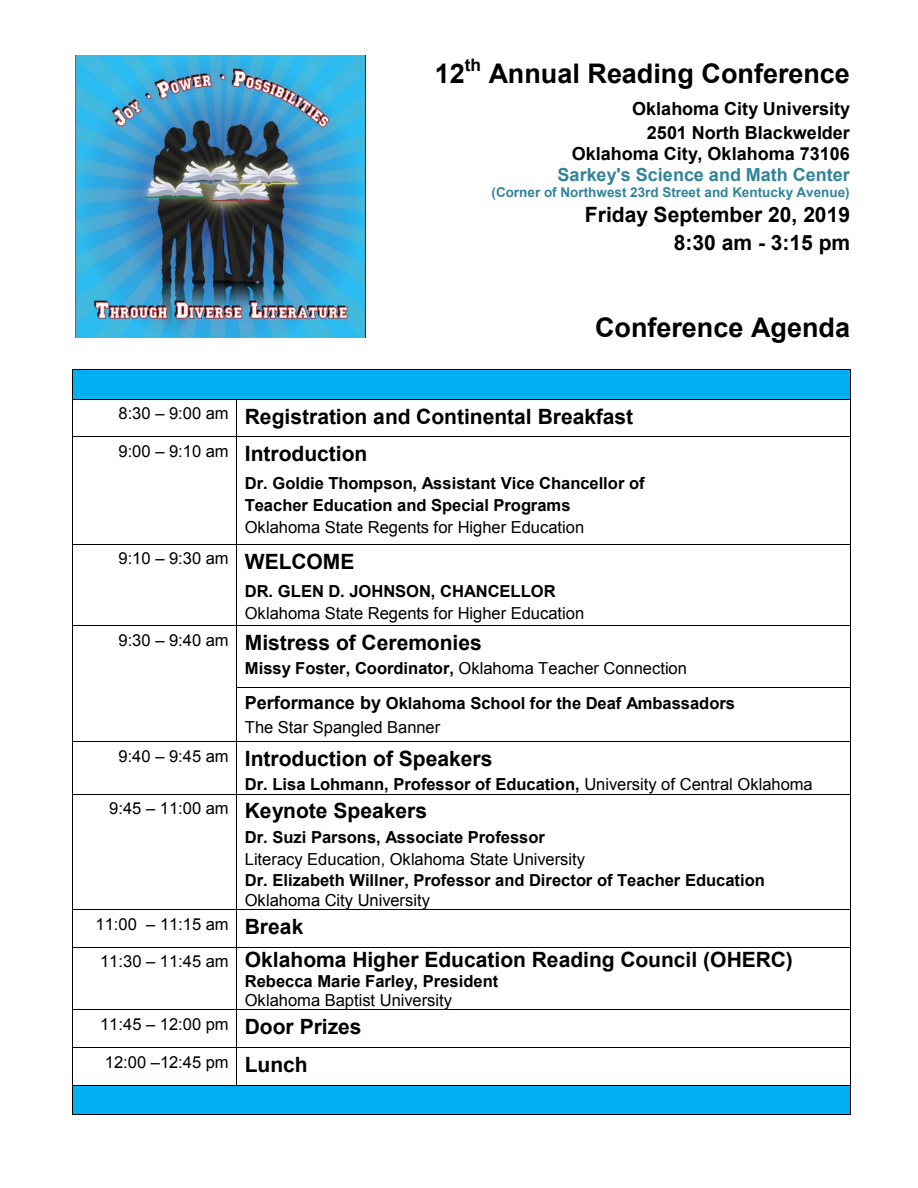
<style>
.page{position:relative;width:918px;height:1188px;background:#fff}
.page>*{position:absolute;margin:0;border:0;box-sizing:border-box;transform-origin:0 0}
.t1{font:700 27px "Arial";color:#000}
.t2{font:700 21px/27.8px "Arial";color:#000;text-align:right}
.t3{font:700 18px/20.7px "Arial";color:#31849b;text-align:right}
.t4{font:700 18px/23.9px "Arial";color:#000;text-align:right}
.t5{font:700 17.25px "Arial";color:#000}
.t6{font:700 16.5px/21.9px "Arial";color:#000}
.t7{font:16.5px/21.9px "Arial";color:#000}
.t8{font:700 13.5px "Arial";color:#31849b}
.s1{color:#000}
.s2{font-weight:400}
.s3{font-weight:700}
.s4{font-size:18px}
</style>
<div class="page">
<img style="left:76px;top:56px;width:290px;height:281px">
<div style="left:81px;top:370px;width:761px;height:29px;background:#00b0f0"></div>
<hr style="left:73px;top:369px;width:777px;height:1px;background:#000">
<svg style="left:73px;top:370px;width:1px;height:29px"></svg>
<hr style="left:73px;top:399px;width:163px;height:1px;background:#000">
<hr style="left:237px;top:399px;width:613px;height:1px;background:#000">
<svg style="left:850px;top:369px;width:1px;height:31px"></svg>
<hr style="left:73px;top:400px;width:1px;height:36px;background:#000">
<hr style="left:236px;top:400px;width:1px;height:36px;background:#000">
<hr style="left:850px;top:400px;width:1px;height:36px;background:#000">
<hr style="left:73px;top:436px;width:163px;height:1px;background:#000">
<hr style="left:237px;top:436px;width:613px;height:1px;background:#000">
<hr style="left:73px;top:437px;width:1px;height:107px;background:#000">
<hr style="left:236px;top:437px;width:1px;height:107px;background:#000">
<hr style="left:850px;top:437px;width:1px;height:107px;background:#000">
<hr style="left:73px;top:544px;width:163px;height:1px;background:#000">
<hr style="left:237px;top:544px;width:613px;height:1px;background:#000">
<hr style="left:73px;top:545px;width:1px;height:80px;background:#000">
<hr style="left:236px;top:545px;width:1px;height:80px;background:#000">
<hr style="left:850px;top:545px;width:1px;height:80px;background:#000">
<hr style="left:73px;top:625px;width:163px;height:1px;background:#000">
<hr style="left:237px;top:625px;width:613px;height:1px;background:#000">
<hr style="left:73px;top:626px;width:1px;height:61px;background:#000">
<hr style="left:236px;top:626px;width:1px;height:61px;background:#000">
<hr style="left:850px;top:626px;width:1px;height:61px;background:#000">
<hr style="left:237px;top:687px;width:613px;height:1px;background:#000">
<hr style="left:73px;top:688px;width:1px;height:53px;background:#000">
<hr style="left:236px;top:688px;width:1px;height:53px;background:#000">
<hr style="left:850px;top:688px;width:1px;height:53px;background:#000">
<hr style="left:73px;top:741px;width:163px;height:1px;background:#000">
<hr style="left:237px;top:741px;width:613px;height:1px;background:#000">
<hr style="left:73px;top:742px;width:1px;height:52px;background:#000">
<hr style="left:236px;top:742px;width:1px;height:52px;background:#000">
<hr style="left:850px;top:742px;width:1px;height:52px;background:#000">
<hr style="left:73px;top:794px;width:163px;height:1px;background:#000">
<hr style="left:237px;top:794px;width:613px;height:1px;background:#000">
<hr style="left:73px;top:794px;width:1px;height:115px;background:#000">
<hr style="left:236px;top:794px;width:1px;height:115px;background:#000">
<hr style="left:850px;top:794px;width:1px;height:115px;background:#000">
<hr style="left:73px;top:909px;width:163px;height:1px;background:#000">
<hr style="left:237px;top:909px;width:613px;height:1px;background:#000">
<hr style="left:73px;top:910px;width:1px;height:37px;background:#000">
<hr style="left:236px;top:910px;width:1px;height:37px;background:#000">
<hr style="left:850px;top:910px;width:1px;height:37px;background:#000">
<hr style="left:73px;top:947px;width:163px;height:1px;background:#000">
<hr style="left:237px;top:947px;width:613px;height:1px;background:#000">
<hr style="left:73px;top:947px;width:1px;height:63px;background:#000">
<hr style="left:236px;top:947px;width:1px;height:63px;background:#000">
<hr style="left:850px;top:947px;width:1px;height:63px;background:#000">
<hr style="left:73px;top:1010px;width:163px;height:1px;background:#000">
<hr style="left:237px;top:1010px;width:613px;height:1px;background:#000">
<hr style="left:73px;top:1010px;width:1px;height:37px;background:#000">
<hr style="left:236px;top:1010px;width:1px;height:37px;background:#000">
<hr style="left:850px;top:1010px;width:1px;height:37px;background:#000">
<hr style="left:73px;top:1047px;width:163px;height:1px;background:#000">
<hr style="left:237px;top:1047px;width:613px;height:1px;background:#000">
<hr style="left:73px;top:1048px;width:1px;height:37px;background:#000">
<hr style="left:236px;top:1048px;width:1px;height:37px;background:#000">
<hr style="left:850px;top:1048px;width:1px;height:37px;background:#000">
<div style="left:81px;top:1085px;width:761px;height:29px;background:#00b0f0"></div>
<hr style="left:73px;top:1085px;width:163px;height:1px;background:#000">
<hr style="left:237px;top:1085px;width:613px;height:1px;background:#000">
<svg style="left:73px;top:1086px;width:1px;height:28px"></svg>
<hr style="left:73px;top:1114px;width:777px;height:1px;background:#000">
<svg style="left:850px;top:1085px;width:1px;height:30px"></svg>
<h1 class="t1" style="left:435px;top:56px;width:31px">12</h1>
<h1 class="t5" style="left:465px;top:53px;width:18px">th</h1>
<h1 class="t1" style="left:489px;top:56px;width:362px">Annual Reading Conference</h1>
<p class="t4" style="left:632px;top:98px;width:220px">Oklahoma City University<br>2501 North Blackwelder</p>
<p class="t3" style="left:558px;top:144px;width:294px"><span class="s1">Oklahoma City, Oklahoma 73106<br></span>Sarkey's Science and Math Center</p>
<p class="t8" style="left:492px;top:183px;width:360px">(Corner of Northwest 23rd Street and Kentucky Avenue)</p>
<p class="t2" style="left:585px;top:201px;width:267px">Friday September 20, 2019<br>8:30 am - 3:15 pm</p>
<h2 class="t1" style="left:595px;top:309px;width:257px">Conference Agenda</h2>
<p class="t7" style="left:118px;top:403px;width:112px">8:30 – 9:00 am</p>
<p class="t2" style="left:245px;top:403px;width:390px">Registration and Continental Breakfast</p>
<p class="t7" style="left:118px;top:440px;width:112px">9:00 – 9:10 am</p>
<p class="t2" style="left:245px;top:440px;width:124px">Introduction</p>
<p class="t6" style="left:245px;top:473px;width:401px">Dr. Goldie Thompson, Assistant Vice Chancellor of<br>Teacher Education and Special Programs<br><span class="s2">Oklahoma State Regents for Higher Education</span></p>
<p class="t7" style="left:118px;top:548px;width:112px">9:10 – 9:30 am</p>
<p class="t2" style="left:245px;top:548px;width:111px">WELCOME</p>
<p class="t7" style="left:245px;top:580px;width:341px"><span class="s3">DR. GLEN D. JOHNSON, CHANCELLOR<br></span>Oklahoma State Regents for Higher Education</p>
<p class="t7" style="left:118px;top:629px;width:112px">9:30 – 9:40 am</p>
<p class="t2" style="left:245px;top:629px;width:239px">Mistress of Ceremonies</p>
<p class="t6" style="left:245px;top:651px;width:492px;line-height:34.8px">Missy Foster, Coordinator, <span class="s2">Oklahoma Teacher Connection<br></span><span class="s4">Performance by</span> Oklahoma School for the Deaf Ambassadors</p>
<p class="t7" style="left:245px;top:716px;width:197px">The Star Spangled Banner</p>
<p class="t7" style="left:118px;top:745px;width:112px">9:40 – 9:45 am</p>
<p class="t2" style="left:245px;top:745px;width:249px">Introduction of Speakers</p>
<p class="t6" style="left:245px;top:774px;width:569px">Dr. Lisa Lohmann, Professor of Education, <span class="s2">University of Central Oklahoma</span></p>
<p class="t7" style="left:109px;top:798px;width:121px">9:45 – 11:00 am</p>
<p class="t2" style="left:245px;top:798px;width:184px">Keynote Speakers</p>
<p class="t6" style="left:245px;top:826px;width:522px">Dr. Suzi Parsons, Associate Professor<br><span class="s2">Literacy Education, Oklahoma State University<br></span>Dr. Elizabeth Willner, Professor and Director of Teacher Education</p>
<p class="t7" style="left:245px;top:889px;width:187px">Oklahoma City University</p>
<p class="t7" style="left:96px;top:913px;width:135px">11:00 – 11:15 am</p>
<p class="t2" style="left:245px;top:913px;width:60px">Break</p>
<p class="t7" style="left:100px;top:951px;width:130px">11:30 – 11:45 am</p>
<p class="t2" style="left:245px;top:946px;width:550px">Oklahoma Higher Education Reading Council (OHERC)</p>
<p class="t6" style="left:245px;top:972px;width:255px;line-height:19.2px">Rebecca Marie Farley, President<br><span class="s2">Oklahoma Baptist University</span></p>
<p class="t7" style="left:100px;top:1014px;width:130px">11:45 – 12:00 pm</p>
<p class="t2" style="left:245px;top:1014px;width:118px">Door Prizes</p>
<p class="t7" style="left:105px;top:1051px;width:125px">12:00 –12:45 pm</p>
<p class="t2" style="left:245px;top:1051px;width:64px">Lunch</p>
</div>
